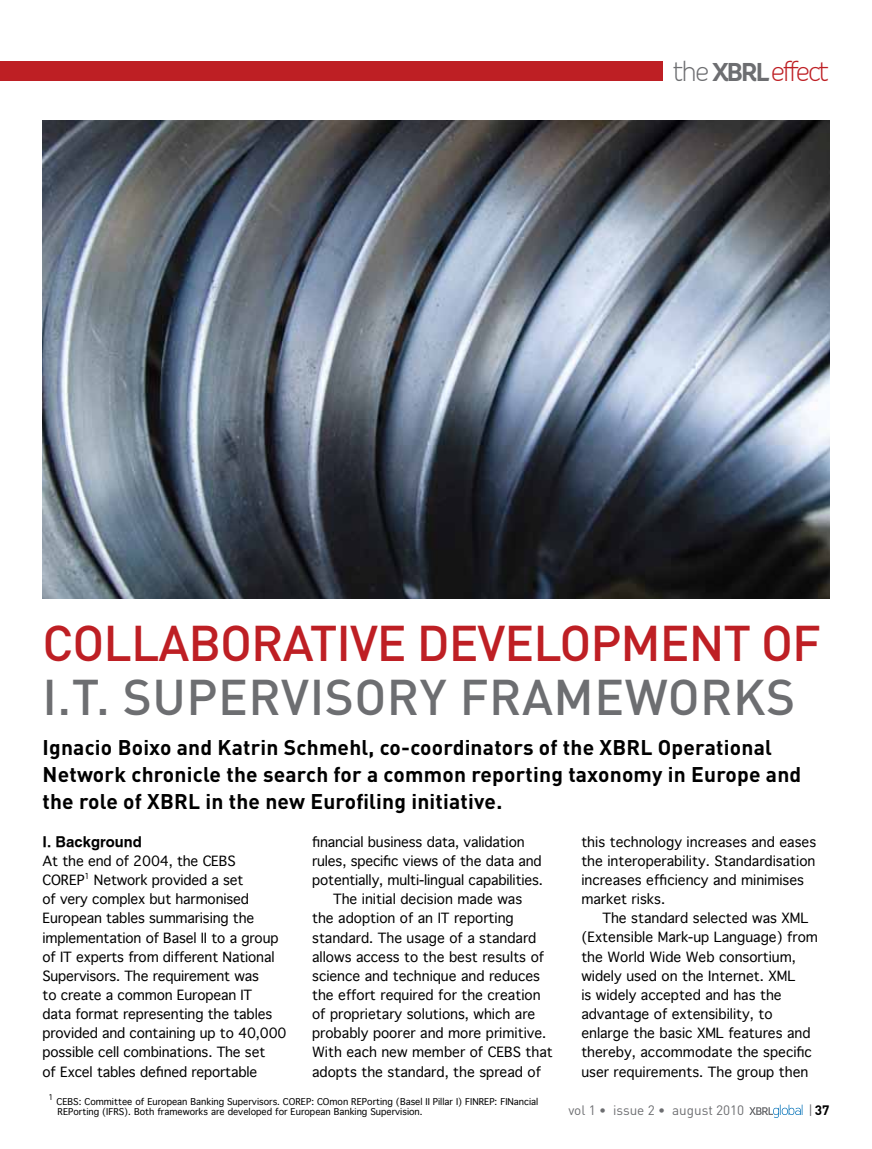
<style>
.page{position:relative;width:872px;height:1149px;background:#fff}
.page>*{position:absolute;margin:0;border:0;box-sizing:border-box;transform-origin:0 0}
.t1{font:500 49.5px "DIN";letter-spacing:-.02em;color:#be1f24}
.t2{font:500 49.5px "DIN";letter-spacing:.01em;color:#6d6e71}
.t3{font:300 27px "Oceania";letter-spacing:-.11em;color:#be1f24}
.t4{font:700 21px/27px "DIN";letter-spacing:.01em;color:#000}
.t5{font:700 15px "Geneva";color:#000}
.t6{font:13.5px/19.2px "Geneva";color:#000}
.t7{font:13.5px "DIN";color:#6d6e71}
.t8{font:700 13.5px "DIN";color:#000}
.t9{font:9px/10.8px "Geneva";color:#000}
.t10{font:7.5px "Geneva";color:#000}
.s1{color:#6d6e71}
.s2{font-weight:700;font-size:24px;color:#6d6e71}
.s3{font-weight:400;color:#6d6e71}
</style>
<div class="page">
<img style="left:43px;top:120px;width:786px;height:478px">
<div style="left:0;top:62px;width:663px;height:19px;background:#be1f24"></div>
<svg style="left:749px;top:1104px;width:53px;height:13px"></svg>
<h2 class="t3" style="left:673px;top:55px;width:158px"><span class="s1">the</span> <span class="s2">XBRL</span>effect</h2>
<h1 class="t1" style="left:43px;top:611px;width:780px">COLLABORATIVE DEVELOPM ENT OF</h1>
<h1 class="t2" style="left:43px;top:665px;width:112px">I .T. SUP</h1>
<h1 class="t2" style="left:218px;top:665px;width:579px">ERVISORY FRAM EWORKS</h1>
<h3 class="t4" style="left:43px;top:732px;width:760px">Ignacio Boixo and Katrin Schmehl, co-coordinators of the XBRL Operational<br>Network chronicle the search for a common reporting taxonomy in Europe and the role of XBRL in the new Eurofiling initiative.</h3>
<p class="t5" style="left:43px;top:832px;width:101px">I. Background</p>
<p class="t6" style="left:43px;top:852px;width:245px">At the end of 2004, the CEBS<br>COREP<sup>1</sup> Network provided a set<br>of very complex but harmonised European tables summarising the implementation of Basel II to a group of IT experts from different National Supervisors. The requirement was<br>to create a common European IT<br>data format representing the tables provided and containing up to 40,000 possible cell combinations. The set<br>of Excel tables defined reportable</p>
<p class="t6" style="left:312px;top:833px;width:214px">financial business data, validation</p>
<p class="t6" style="left:312px;top:852px;width:231px">rules, specific views of the data and</p>
<p class="t6" style="left:312px;top:871px;width:232px">potentially, multi-lingual capabilities.</p>
<p class="t6" style="left:333px;top:890px;width:191px">The initial decision made was</p>
<p class="t6" style="left:312px;top:909px;width:203px">the adoption of an IT reporting</p>
<p class="t6" style="left:312px;top:928px;width:226px">standard. The usage of a standard</p>
<p class="t6" style="left:312px;top:947px;width:233px">allows access to the best results of</p>
<p class="t6" style="left:312px;top:967px;width:229px">science and technique and reduces</p>
<p class="t6" style="left:312px;top:986px;width:230px">the effort required for the creation</p>
<p class="t6" style="left:312px;top:1005px;width:225px">of proprietary solutions, which are</p>
<p class="t6" style="left:312px;top:1024px;width:236px">probably poorer and more primitive.</p>
<p class="t6" style="left:312px;top:1043px;width:242px">With each new member of CEBS that</p>
<p class="t6" style="left:312px;top:1062px;width:230px">adopts the standard, the spread of</p>
<p class="t6" style="left:581px;top:833px;width:236px">this technology increases and eases the interoperability. Standardisation increases efficiency and minimises market risks.</p>
<p class="t6" style="left:581px;top:909px;width:238px;text-indent:21px">The standard selected was XML (Extensible Mark-up Language) from the World Wide Web consortium, widely used on the Internet. XML<br>is widely accepted and has the advantage of extensibility, to enlarge the basic XML features and thereby, accommodate the specific user requirements. The group then</p>
<p class="t10" style="left:49px;top:1092px;width:7px">1</p>
<p class="t9" style="left:57px;top:1096px;width:483px">CEBS: Committee of European Banking Supervisors. COREP: COmon REPorting (Basel II Pillar I) FINREP: FINancial<br>REPorting (IFRS). Both frameworks are developed for European Banking Supervision.</p>
<p class="t7" style="left:568px;top:1101px;width:177px">vol 1 • issue 2 • august 2010</p>
<p class="t8" style="left:808px;top:1100px;width:22px"><span class="s3">|</span>37</p>
</div>
